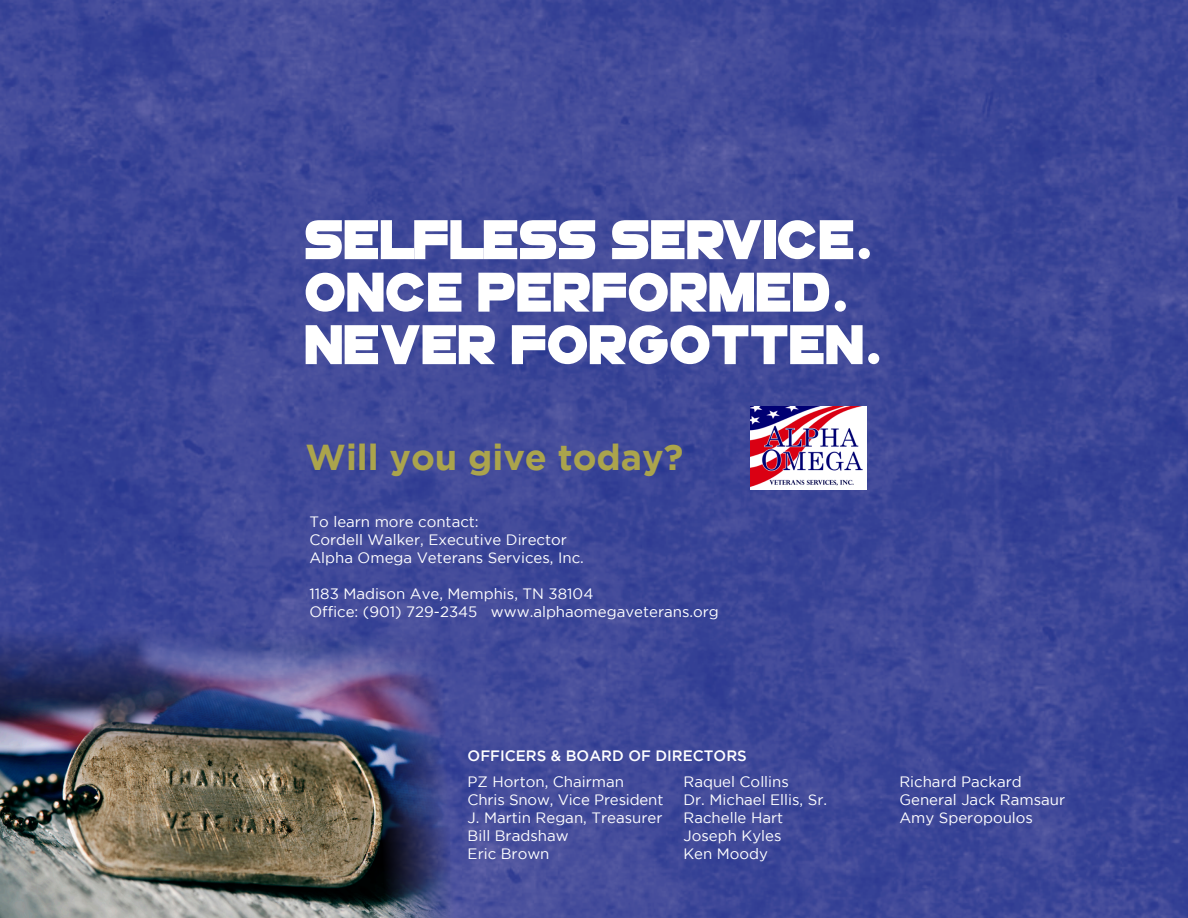
<style>
.page{position:relative;width:1188px;height:918px;background:#fff}
.page>*{position:absolute;margin:0;border:0;box-sizing:border-box;transform-origin:0 0}
.t1{font:57px/52.5px "Go Go Poster Punch";color:#fff}
.t2{font:700 36px "Gotham";color:#aba44c}
.t3{font:15px "Gotham";color:#fff}
.t4{font:500 15px "Gotham";color:#fff}
</style>
<div class="page">
<img style="left:0;top:0;width:1188px;height:918px">
<img style="left:0;top:614px;width:455px;height:304px">
<img style="left:750px;top:407px;width:117px;height:83px">
<p class="t1" style="left:306px;top:209px;width:569px">SELFLESS SERVICE.<br>ONCE PERFORMED.</p>
<p class="t1" style="left:306px;top:314px;width:578px">NEVER FORGOTTEN.</p>
<p class="t2" style="left:306px;top:436px;width:379px">Will you give today?</p>
<p class="t3" style="left:309px;top:513px;width:171px">To learn more contact:</p>
<p class="t3" style="left:309px;top:531px;width:259px">Cordell Walker, Executive Director</p>
<p class="t3" style="left:309px;top:549px;width:276px">Alpha Omega Veterans Services, Inc.</p>
<p class="t3" style="left:309px;top:585px;width:285px">1183 Madison Ave, Memphis, TN 38104</p>
<p class="t3" style="left:309px;top:603px;width:411px">Office: (901) 729-2345 www.alphaomegaveterans.org</p>
<p class="t4" style="left:468px;top:748px;width:281px">OFFICERS &amp; BOARD OF DIRECTORS</p>
<p class="t3" style="left:468px;top:774px;width:158px">PZ Horton, Chairman</p>
<p class="t3" style="left:468px;top:792px;width:197px">Chris Snow, Vice President</p>
<p class="t3" style="left:468px;top:810px;width:196px">J. Martin Regan, Treasurer</p>
<p class="t3" style="left:468px;top:828px;width:103px">Bill Bradshaw</p>
<p class="t3" style="left:468px;top:846px;width:83px">Eric Brown</p>
<p class="t3" style="left:684px;top:774px;width:107px">Raquel Collins</p>
<p class="t3" style="left:684px;top:792px;width:145px">Dr. Michael Ellis, Sr.</p>
<p class="t3" style="left:684px;top:810px;width:101px">Rachelle Hart</p>
<p class="t3" style="left:684px;top:828px;width:99px">Joseph Kyles</p>
<p class="t3" style="left:684px;top:846px;width:86px">Ken Moody</p>
<p class="t3" style="left:899px;top:774px;width:124px">Richard Packard</p>
<p class="t3" style="left:899px;top:792px;width:167px">General Jack Ramsaur</p>
<p class="t3" style="left:899px;top:810px;width:135px">Amy Speropoulos</p>
</div>
